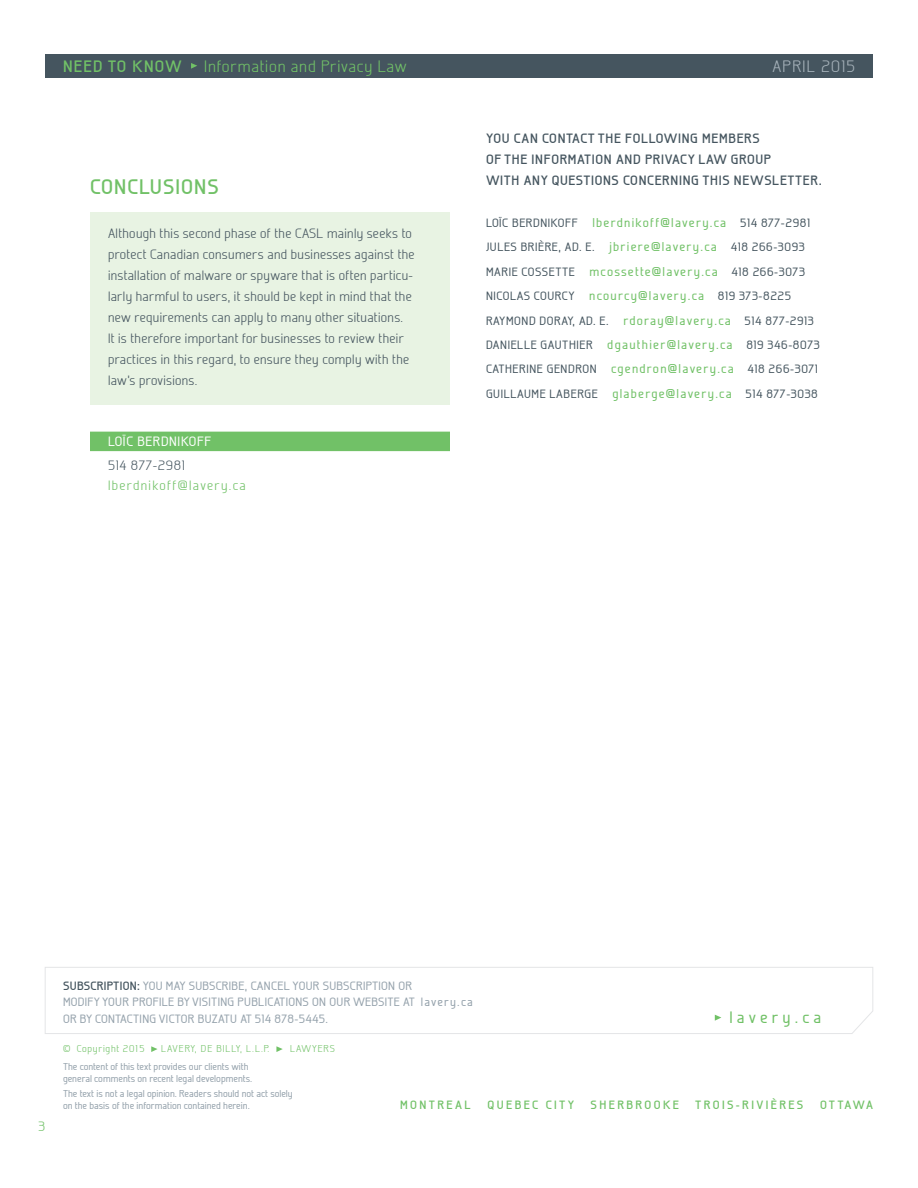
<style>
.page{position:relative;width:918px;height:1188px;background:#fff}
.page>*{position:absolute;margin:0;border:0;box-sizing:border-box;transform-origin:0 0}
.Titre_4{font:700 21px "Galette";letter-spacing:.05em;color:#71c167}
.t1{font:300 16.5px "Galette";letter-spacing:.05em;color:#71c167}
.t2{font:700 16.5px "Galette";letter-spacing:.075em;color:#71c167}
.t3{font:300 16.5px "Galette";letter-spacing:.075em;color:#a8b4bc}
.t4{font:500 16.5px "Galette";letter-spacing:.25em;color:#71c167}
.Texte{font:300 13.5px/21px "Galette";letter-spacing:.025em;color:#45555f}
.Texte-2{font:700 13.5px/21px "Galette";letter-spacing:.05em;color:#45555f}
.Texte-3{font:300 13.5px/19.5px "Galette";letter-spacing:.1em;color:#71c167}
.Auteur{font:500 13.5px "Galette";letter-spacing:.05em;color:#fff}
.Texte-4{font:500 12px "Galette";letter-spacing:.05em;color:#45555f}
.t5{font:500 12px/16.5px "Galette";letter-spacing:.025em;color:#95a2ac}
.t6{font:700 12px "Galette";letter-spacing:.2em;color:#71c167}
.t7{font:500 9.9px/12px "Galette";color:#95a2ac}
.t8{font:300 9.9px "Galette";letter-spacing:.1em;color:#71c167}
.t9{font:300 9.9px "Galette";letter-spacing:.075em;color:#71c167}
.s1{color:#45555f}
.s2{font-size:12.75px;color:#71c167}
.s3{font-weight:700;color:#45555f}
</style>
<div class="page">
<div style="left:45px;top:54px;width:828px;height:24px;background:#45555f"></div>
<svg style="left:191px;top:63px;width:6px;height:6px"></svg>
<svg style="left:45px;top:967px;width:828px;height:67px"></svg>
<svg style="left:715px;top:1015px;width:6px;height:6px"></svg>
<svg style="left:151px;top:1046px;width:7px;height:6px"></svg>
<svg style="left:276px;top:1046px;width:7px;height:6px"></svg>
<div style="left:90px;top:212px;width:360px;height:193px;background:#e8f3e3"></div>
<div style="left:90px;top:432px;width:360px;height:19px;background:#71c167"></div>
<p class="t2" style="left:63px;top:56px;width:120px">NEED TO KNOW</p>
<p class="t1" style="left:204px;top:56px;width:204px">Information and Privacy Law</p>
<p class="t3" style="left:772px;top:56px;width:84px">APRIL 2015</p>
<p class="Titre_4" style="left:90px;top:174px;width:130px">CONCLUSIONS</p>
<p class="Texte" style="left:108px;top:222px;width:308px">Although this second phase of the CASL mainly seeks to protect Canadian consumers and businesses against the installation of malware or spyware that is often particu&shy;larly harmful to users, it should be kept in mind that the new requirements can apply to many other situations.<br>It is therefore important for businesses to review their practices in this regard, to ensure they comply with the law’s provisions.</p>
<p class="Auteur" style="left:108px;top:433px;width:105px">LOÏC BERDNIKOFF</p>
<p class="Texte-3" style="left:108px;top:456px;width:139px"><span class="s1">514 877-2981 </span>lberdnikoff@lavery.ca</p>
<p class="Texte-2" style="left:486px;top:127px;width:337px">YOU CAN CONTACT THE FOLLOWING MEMBERS<br>OF THE INFORMATION AND PRIVACY LAW GROUP<br>WITH ANY QUESTIONS CONCERNING THIS NEWSLETTER.</p>
<p class="Texte-4" style="left:486px;top:216px;width:326px">LOÏC BERDNIKOFF <span class="s2">lberdnikoff@lavery.ca</span> 514 877-2981</p>
<p class="Texte-4" style="left:486px;top:240px;width:320px">JULES BRIÈRE, AD. E. <span class="s2">jbriere@lavery.ca</span> 418 266-3093</p>
<p class="Texte-4" style="left:486px;top:264px;width:321px">MARIE COSSETTE <span class="s2">mcossette@lavery.ca</span> 418 266-3073</p>
<p class="Texte-4" style="left:486px;top:289px;width:307px">NICOLAS COURCY <span class="s2">ncourcy@lavery.ca</span> 819 373-8225</p>
<p class="Texte-4" style="left:486px;top:313px;width:329px">RAYMOND DORAY, AD. E. <span class="s2">rdoray@lavery.ca</span> 514 877-2913</p>
<p class="Texte-4" style="left:486px;top:337px;width:335px">DANIELLE GAUTHIER <span class="s2">dgauthier@lavery.ca</span> 819 346-8073</p>
<p class="Texte-4" style="left:486px;top:362px;width:333px">CATHERINE GENDRON <span class="s2">cgendron@lavery.ca</span> 418 266-3071</p>
<p class="Texte-4" style="left:486px;top:386px;width:333px">GUILLAUME LABERGE <span class="s2">glaberge@lavery.ca</span> 514 877-3038</p>
<p class="Texte-3" style="left:38px;top:1116px;width:8px">3</p>
<p class="t5" style="left:63px;top:977px;width:411px"><span class="s3">SUBSCRIPTION:</span> YOU MAY SUBSCRIBE, CANCEL YOUR SUBSCRIPTION OR<br>MODIFY YOUR PROFILE BY VISITING PUBLICATIONS ON OUR WEBSITE AT lavery.ca<br>OR BY CONTACTING VICTOR BUZATU AT 514 878-5445.</p>
<p class="t4" style="left:730px;top:1007px;width:93px">lavery.ca</p>
<p class="t9" style="left:63px;top:1043px;width:83px">© Copyright 2015</p>
<p class="t8" style="left:161px;top:1043px;width:110px">LAVERY, DE BILLY, L.L.P.</p>
<p class="t8" style="left:290px;top:1043px;width:47px">LAWYERS</p>
<p class="t7" style="left:63px;top:1060px;width:191px">The content of this text provides our clients with general comments on recent legal developments.</p>
<p class="t7" style="left:63px;top:1087px;width:231px">The text is not a legal opinion. Readers should not act solely on the basis of the information contained herein.</p>
<p class="t6" style="left:400px;top:1097px;width:72px">MONTREAL</p>
<p class="t6" style="left:488px;top:1097px;width:88px">QUEBEC CITY</p>
<p class="t6" style="left:591px;top:1097px;width:90px">SHERBROOKE</p>
<p class="t6" style="left:695px;top:1097px;width:109px">TROIS-RIVIÈRES</p>
<p class="t6" style="left:820px;top:1097px;width:54px">OTTAWA</p>
</div>
